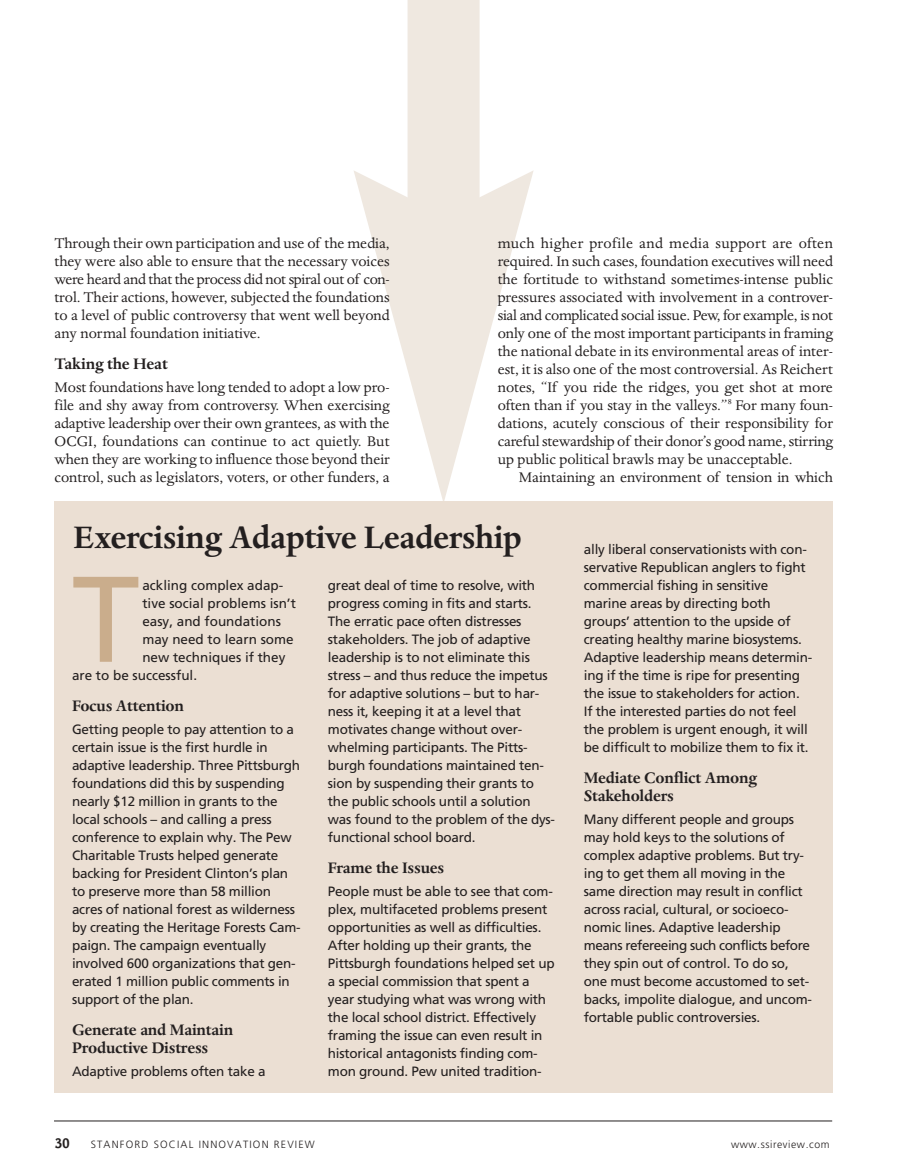
<style>
.page{position:relative;width:905px;height:1175px;background:#fff}
.page>*{position:absolute;margin:0;border:0;box-sizing:border-box;transform-origin:0 0}
.t1{font:121.65px "Frutiger LT Std";color:#caad8c}
.t2{font:700 36px "Dante MT Std";letter-spacing:-.015em;color:#231f1f}
.t3{font:700 17.7px/18px "Dante MT Std";letter-spacing:-.015em;color:#231f1f}
.t4{font:16.2px/18px "Dante MT Std";color:#231f1f;text-align:justify}
.t5{font:13.5px/18px "Frutiger LT Std";letter-spacing:-.015em;color:#231f1f}
.t6{font:700 13.5px "Cantoria MT Std";color:#231f1f}
.t7{font:300 10.5px "Frutiger LT Std";letter-spacing:.11em;color:#231f1f}
.t8{font:300 10.5px "Frutiger LT Std";letter-spacing:.055em;color:#231f1f}
</style>
<div class="page">
<div style="left:407px;top:0;width:72px;height:233px;background:#efe8e0"></div>
<svg style="left:354px;top:170px;width:179px;height:331px"></svg>
<hr style="left:54px;top:1120px;width:778px;height:1px;background:#231f1f">
<div style="left:54px;top:501px;width:778px;height:592px;background:#ebdfd3"></div>
<p class="t4" style="left:54px;top:235px;width:337px">Through their own participation and use of the media, they were also able to ensure that the necessary voices were heard and that the process did not spiral out of con&shy;trol. Their actions, however, subjected the foundations to a level of public controversy that went well beyond any normal foundation initiative.</p>
<h3 class="t3" style="left:54px;top:356px;width:115px">Taking the Heat</h3>
<p class="t4" style="left:54px;top:379px;width:337px">Most foundations have long tended to adopt a low pro&shy;file and shy away from controversy. When exercising adaptive leadership over their own grantees, as with the OCGI, foundations can continue to act quietly. But when they are working to influence those beyond their control, such as legislators, voters, or other funders, a</p>
<p class="t4" style="left:497px;top:235px;width:337px">much higher profile and media support are often required. In such cases, foundation executives will need the fortitude to withstand sometimes-intense public pressures associated with involvement in a controver&shy;sial and complicated social issue. Pew, for example, is not only one of the most important participants in framing the national debate in its environmental areas of inter&shy;est, it is also one of the most controversial. As Reichert notes, “If you ride the ridges, you get shot at more often than if you stay in the valleys.”<sup>8</sup> For many foun&shy;dations, acutely conscious of their responsibility for careful stewardship of their donor’s good name, stirring up public political brawls may be unacceptable.</p>
<p class="t4" style="left:518px;top:469px;width:316px">Maintaining an environment of tension in which</p>
<h2 class="t2" style="left:74px;top:522px;width:450px">Exercising Adaptive Leadership</h2>
<h1 class="t1" style="left:72px;top:560px;width:69px">T</h1>
<p class="t5" style="left:142px;top:576px;width:142px">ackling complex adap-</p>
<p class="t5" style="left:142px;top:594px;width:155px">tive social problems isn’t</p>
<p class="t5" style="left:142px;top:612px;width:140px">easy, and foundations</p>
<p class="t5" style="left:142px;top:630px;width:153px">may need to learn some</p>
<p class="t5" style="left:142px;top:648px;width:145px">new techniques if they</p>
<p class="t5" style="left:72px;top:666px;width:127px">are to be successful.</p>
<h3 class="t3" style="left:72px;top:698px;width:113px">Focus Attention</h3>
<p class="t5" style="left:72px;top:720px;width:230px">Getting people to pay attention to a certain issue is the first hurdle in adaptive leadership. Three Pittsburgh foundations did this by suspending nearly $12 million in grants to the local schools – and calling a press conference to explain why. The Pew Charitable Trusts helped generate backing for President Clinton’s plan to preserve more than 58 million acres of national forest as wilderness by creating the Heritage Forests Cam&shy;paign. The campaign eventually involved 600 organizations that gen&shy;erated 1 million public comments in support of the plan.</p>
<h3 class="t3" style="left:72px;top:1022px;width:163px">Generate and Maintain<br>Productive Distress</h3>
<p class="t5" style="left:72px;top:1062px;width:195px">Adaptive problems often take a</p>
<p class="t5" style="left:328px;top:576px;width:229px">great deal of time to resolve, with progress coming in fits and starts.<br>The erratic pace often distresses stakeholders. The job of adaptive leadership is to not eliminate this stress – and thus reduce the impetus for adaptive solutions – but to har&shy;ness it, keeping it at a level that motivates change without over&shy;whelming participants. The Pitts&shy;burgh foundations maintained ten&shy;sion by suspending their grants to the public schools until a solution was found to the problem of the dys&shy;functional school board.</p>
<h3 class="t3" style="left:328px;top:860px;width:118px">Frame the Issues</h3>
<p class="t5" style="left:328px;top:882px;width:228px">People must be able to see that com&shy;plex, multifaceted problems present opportunities as well as difficulties.<br>After holding up their grants, the Pittsburgh foundations helped set up a special commission that spent a year studying what was wrong with the local school district. Effectively framing the issue can even result in historical antagonists finding com&shy;mon ground. Pew united tradition-</p>
<p class="t5" style="left:584px;top:540px;width:230px">ally liberal conservationists with con&shy;servative Republican anglers to fight commercial fishing in sensitive marine areas by directing both groups’ attention to the upside of creating healthy marine biosystems.<br>Adaptive leadership means determin&shy;ing if the time is ripe for presenting the issue to stakeholders for action.<br>If the interested parties do not feel the problem is urgent enough, it will be difficult to mobilize them to fix it.</p>
<h3 class="t3" style="left:584px;top:770px;width:175px">Mediate Conflict Among<br>Stakeholders</h3>
<p class="t5" style="left:584px;top:810px;width:230px">Many different people and groups may hold keys to the solutions of complex adaptive problems. But try&shy;ing to get them all moving in the same direction may result in conflict across racial, cultural, or socioeco&shy;nomic lines. Adaptive leadership means refereeing such conflicts before they spin out of control. To do so, one must become accustomed to set&shy;backs, impolite dialogue, and uncom&shy;fortable public controversies.</p>
<p class="t6" style="left:55px;top:1138px;width:17px">30</p>
<p class="t7" style="left:91px;top:1139px;width:225px">STANFORD SOCIAL INNOVATION REVIEW</p>
<p class="t8" style="left:731px;top:1139px;width:100px">www.ssireview.com</p>
</div>
